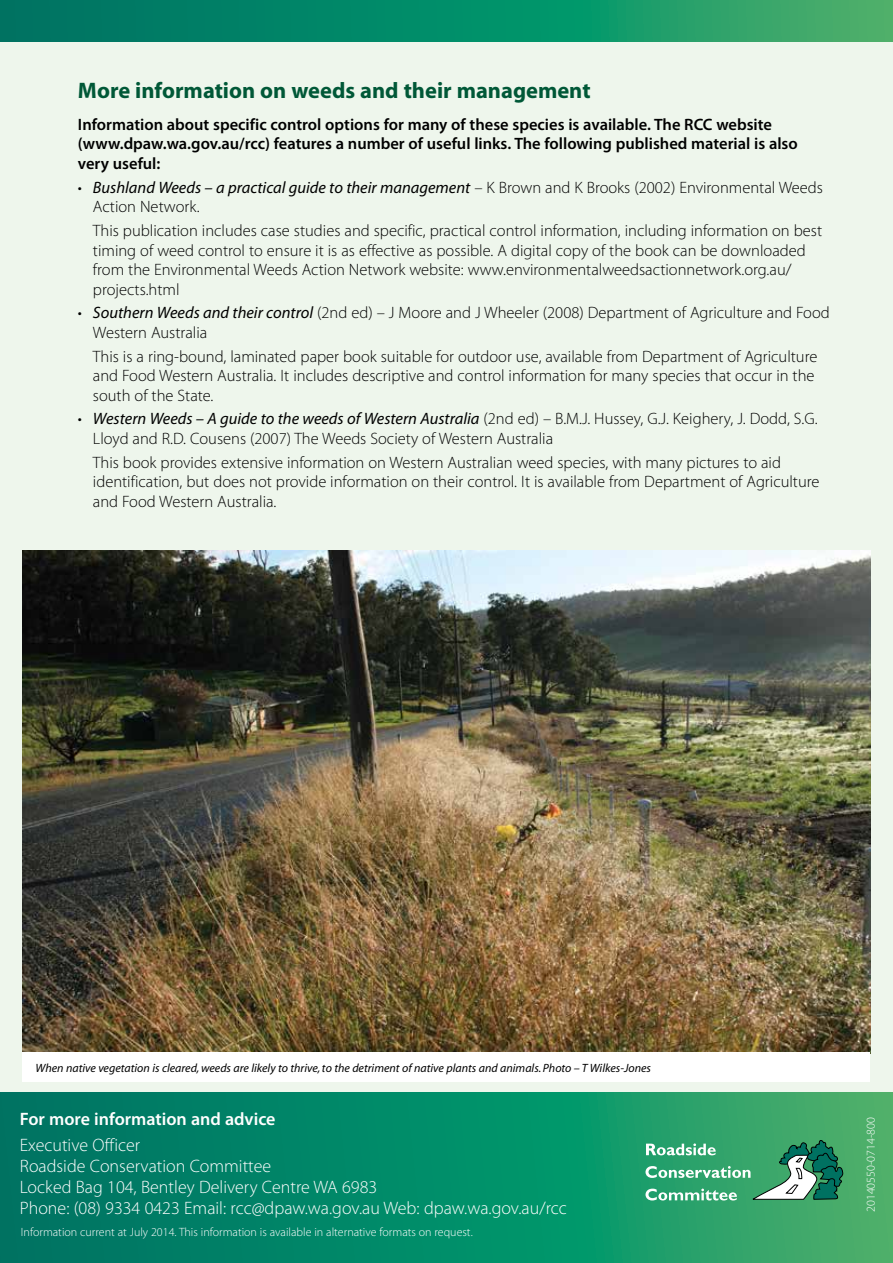
<style>
.page{position:relative;width:893px;height:1263px;background:#eef6ec}
.page>*{position:absolute;margin:0;border:0;box-sizing:border-box;transform-origin:0 0}
.t1{font:700 22.5px "Myriad";color:#005837}
.t2{font:300 18px/21px "Myriad Pro";color:#fff}
.t3{font:600 18px "Myriad Pro";color:#fff}
.t4{font:300 16.5px/19.5px "Myriad Pro";color:#000}
.t5{font:600 16.5px/19.5px "Myriad Pro";color:#000}
.t6{font:italic 12px "Myriad";color:#000}
.t7{font:300 12px "Myriad Pro";color:#fff}
.s1{font-weight:400;font-style:italic}
</style>
<div class="page">
<svg style="left:0;top:1093px;width:893px;height:170px;background:#0d8e68"></svg>
<svg style="left:0;top:0;width:893px;height:41px;background:#108f68"></svg>
<img style="left:23px;top:551px;width:847px;height:501px">
<div style="left:23px;top:1052px;width:847px;height:30px;background:#fff"></div>
<svg style="left:645px;top:1139px;width:198px;height:61px;background:#51a780"></svg>
<h1 class="t1" style="left:78px;top:79px;width:514px">More information on weeds and their management</h1>
<p class="t5" style="left:78px;top:114px;width:721px">Information about specific control options for many of these species is available. The RCC website (www.dpaw.wa.gov.au/rcc) features a number of useful links. The following published material is also very useful:</p>
<p class="t4" style="left:93px;top:177px;width:732px;text-indent:-15px">• <span class="s1">Bushland Weeds – a practical guide to their management</span> – K Brown and K Brooks (2002) Environmental Weeds<br>Action Network.</p>
<p class="t4" style="left:93px;top:221px;width:731px">This publication includes case studies and specific, practical control information, including information on best timing of weed control to ensure it is as effective as possible. A digital copy of the book can be downloaded from the Environmental Weeds Action Network website: www.environmentalweedsactionnetwork.org.au/ projects.html</p>
<p class="t4" style="left:93px;top:303px;width:738px;text-indent:-15px">• <span class="s1">Southern Weeds and their control</span> (2nd ed) – J Moore and J Wheeler (2008) Department of Agriculture and Food<br>Western Australia</p>
<p class="t4" style="left:93px;top:346px;width:726px">This is a ring-bound, laminated paper book suitable for outdoor use, available from Department of Agriculture and Food Western Australia. It includes descriptive and control information for many species that occur in the south of the State.</p>
<p class="t4" style="left:93px;top:409px;width:726px;text-indent:-15px">• <span class="s1">Western Weeds – A guide to the weeds of Western Australia</span> (2nd ed) – B.M.J. Hussey, G.J. Keighery, J. Dodd, S.G.<br>Lloyd and R.D. Cousens (2007) The Weeds Society of Western Australia</p>
<p class="t4" style="left:93px;top:452px;width:728px">This book provides extensive information on Western Australian weed species, with many pictures to aid identification, but does not provide information on their control. It is available from Department of Agriculture and Food Western Australia.</p>
<p class="t6" style="left:35px;top:1062px;width:617px">When native vegetation is cleared, weeds are likely to thrive, to the detriment of native plants and animals. Photo – T Wilkes-Jones</p>
<p class="t3" style="left:20px;top:1108px;width:257px">For more information and advice</p>
<p class="t2" style="left:20px;top:1134px;width:548px">Executive Officer<br>Roadside Conservation Committee<br>Locked Bag 104, Bentley Delivery Centre WA 6983<br>Phone: (08) 9334 0423 Email: rcc@dpaw.wa.gov.au Web: dpaw.wa.gov.au/rcc</p>
<p class="t7" style="left:21px;top:1225px;width:453px">Information current at July 2014. This information is available in alternative formats on request.</p>
<p class="t7" style="left:864px;top:1212px;width:96px;rotate:-90deg">20140550-0714-800</p>
</div>
